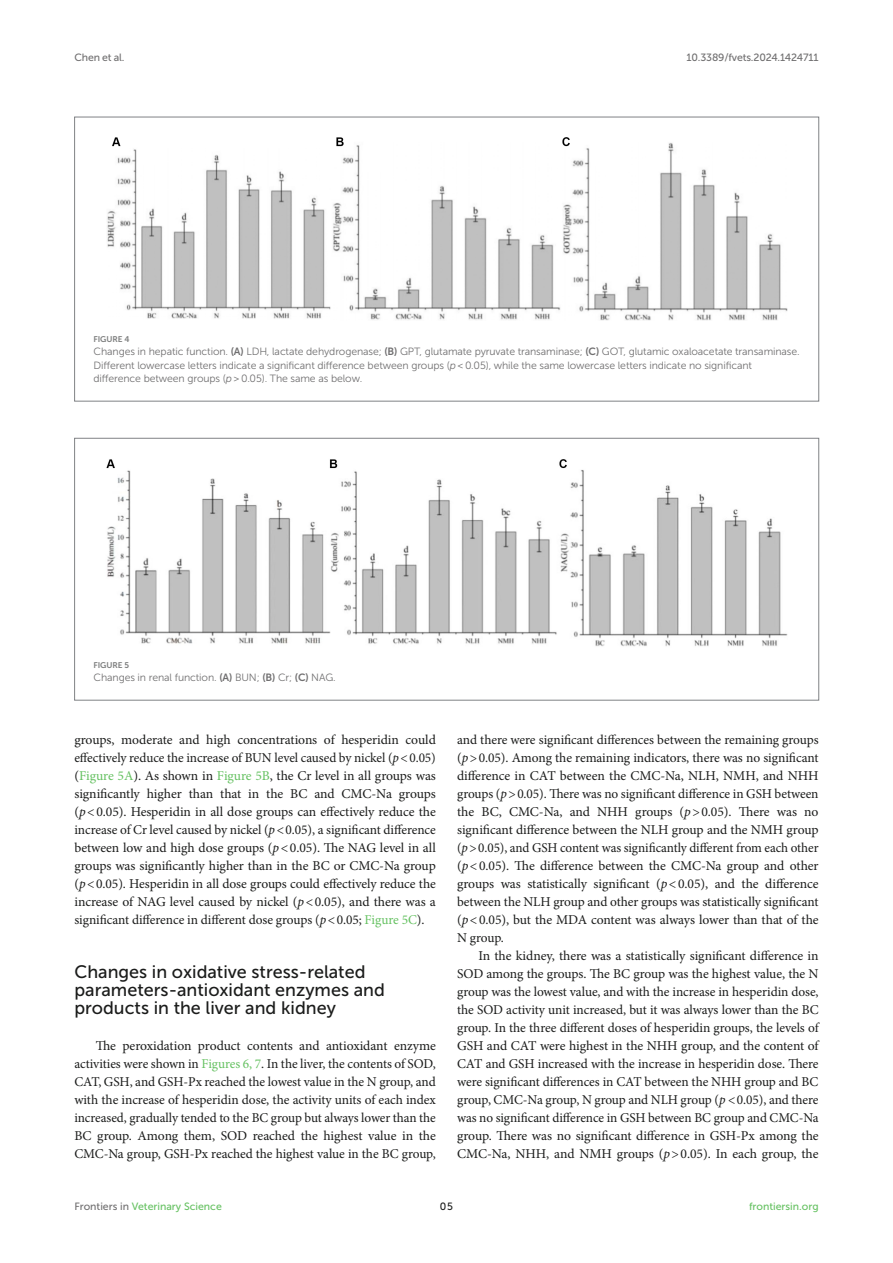
<style>
.page{position:relative;width:893px;height:1263px;background:#fff}
.page>*{position:absolute;margin:0;border:0;box-sizing:border-box;transform-origin:0 0}
.HEAD_2{font:18px/18px "Museo Sans 500";color:#1b1c1b}
.TEXT{font:13.5px/18px "Minion Pro";letter-spacing:-.005em;color:#1b1c1b;text-align:justify}
.TEXT_FLUSH{font:13.5px/18px "Minion Pro";letter-spacing:-.01em;color:#1b1c1b;text-align:justify}
.FIG_LEG{font:10.5px/13.5px "Museo Sans 300";letter-spacing:-.01em;color:#706f70}
.t1{font:10.5px "Museo Sans 500";color:#65c161}
.t2{font:10.5px "Museo Sans 500";letter-spacing:-.015em;color:#706f70}
.t3{font:10.5px "Museo Sans 500";color:#1b1c1b}
.FIG_HD{font:8.25px "Museo Sans 700";letter-spacing:-.01em;color:#7e7f7f}
.s1{font-family:"Museo Sans 700"}
.s2{font-style:italic}
.s3{color:#65c161}
.s4{color:#706f70}
</style>
<div class="page">
<img style="left:107px;top:137px;width:681px;height:184px">
<img style="left:106px;top:459px;width:682px;height:188px">
<div style="left:74px;top:438px;width:745px;height:262px;border:1px solid #808285"></div>
<p class="t2" style="left:74px;top:51px;width:52px">Chen et al.</p>
<p class="t2" style="left:687px;top:51px;width:133px">10.3389/fvets.2024.1424711</p>
<p class="FIG_HD" style="left:94px;top:334px;width:37px">FIGURE 4</p>
<p class="FIG_LEG" style="left:94px;top:345px;width:708px">Changes in hepatic function. <span class="s1">(A)</span> LDH, lactate dehydrogenase; <span class="s1">(B)</span> GPT, glutamate pyruvate transaminase; <span class="s1">(C)</span> GOT, glutamic oxaloacetate transaminase.<br>Different lowercase letters indicate a significant difference between groups (<span class="s2">p</span> &lt; 0.05), while the same lowercase letters indicate no significant difference between groups (<span class="s2">p</span> &gt; 0.05). The same as below.</p>
<p class="FIG_HD" style="left:94px;top:660px;width:37px">FIGURE 5</p>
<p class="FIG_LEG" style="left:94px;top:671px;width:244px">Changes in renal function. <span class="s1">(A)</span> BUN; <span class="s1">(B)</span> Cr; <span class="s1">(C)</span> NAG.</p>
<p class="TEXT" style="left:74px;top:731px;width:363px">groups, moderate and high concentrations of hesperidin could effectively reduce the increase of BUN level caused by nickel (<span class="s2">p</span>&lt;0.05) (<span class="s3">Figure 5A</span>). As shown in <span class="s3">Figure 5B</span>, the Cr level in all groups was significantly higher than that in the BC and CMC-Na groups (<span class="s2">p</span>&lt;0.05). Hesperidin in all dose groups can effectively reduce the increase of Cr level caused by nickel (<span class="s2">p</span>&lt;0.05), a significant difference between low and high dose groups (<span class="s2">p</span>&lt;0.05). The NAG level in all groups was significantly higher than in the BC or CMC-Na group (<span class="s2">p</span>&lt;0.05). Hesperidin in all dose groups could effectively reduce the increase of NAG level caused by nickel (<span class="s2">p</span>&lt;0.05), and there was a significant difference in different dose groups (<span class="s2">p</span>&lt;0.05; <span class="s3">Figure 5C</span>).</p>
<p class="HEAD_2" style="left:74px;top:963px;width:312px">Changes in oxidative stress-related parameters-antioxidant enzymes and products in the liver and kidney</p>
<p class="TEXT_FLUSH" style="left:74px;top:1037px;width:363px;text-indent:21px">The peroxidation product contents and antioxidant enzyme activities were shown in <span class="s3">Figures 6, 7</span>. In the liver, the contents of SOD, CAT, GSH, and GSH-Px reached the lowest value in the N group, and with the increase of hesperidin dose, the activity units of each index increased, gradually tended to the BC group but always lower than the BC group. Among them, SOD reached the highest value in the CMC-Na group, GSH-Px reached the highest value in the BC group,</p>
<p class="TEXT_FLUSH" style="left:457px;top:731px;width:363px">and there were significant differences between the remaining groups (<span class="s2">p</span>&gt;0.05). Among the remaining indicators, there was no significant difference in CAT between the CMC-Na, NLH, NMH, and NHH groups (<span class="s2">p</span>&gt;0.05). There was no significant difference in GSH between the BC, CMC-Na, and NHH groups (<span class="s2">p</span>&gt;0.05). There was no significant difference between the NLH group and the NMH group (<span class="s2">p</span>&gt;0.05), and GSH content was significantly different from each other (<span class="s2">p</span>&lt;0.05). The difference between the CMC-Na group and other groups was statistically significant (<span class="s2">p</span>&lt;0.05), and the difference between the NLH group and other groups was statistically significant (<span class="s2">p</span>&lt;0.05), but the MDA content was always lower than that of the N group.</p>
<p class="TEXT" style="left:457px;top:947px;width:363px;text-indent:21px">In the kidney, there was a statistically significant difference in SOD among the groups. The BC group was the highest value, the N group was the lowest value, and with the increase in hesperidin dose, the SOD activity unit increased, but it was always lower than the BC group. In the three different doses of hesperidin groups, the levels of GSH and CAT were highest in the NHH group, and the content of CAT and GSH increased with the increase in hesperidin dose. There were significant differences in CAT between the NHH group and BC group, CMC-Na group, N group and NLH group (<span class="s2">p</span> &lt;0.05), and there was no significant difference in GSH between BC group and CMC-Na group. There was no significant difference in GSH-Px among the CMC-Na, NHH, and NMH groups (<span class="s2">p</span>&gt;0.05). In each group, the</p>
<p class="t1" style="left:74px;top:1200px;width:149px"><span class="s4">Frontiers in</span> Veterinary Science</p>
<p class="t3" style="left:440px;top:1200px;width:14px">05</p>
<p class="t1" style="left:749px;top:1200px;width:71px">frontiersin.org</p>
</div>
